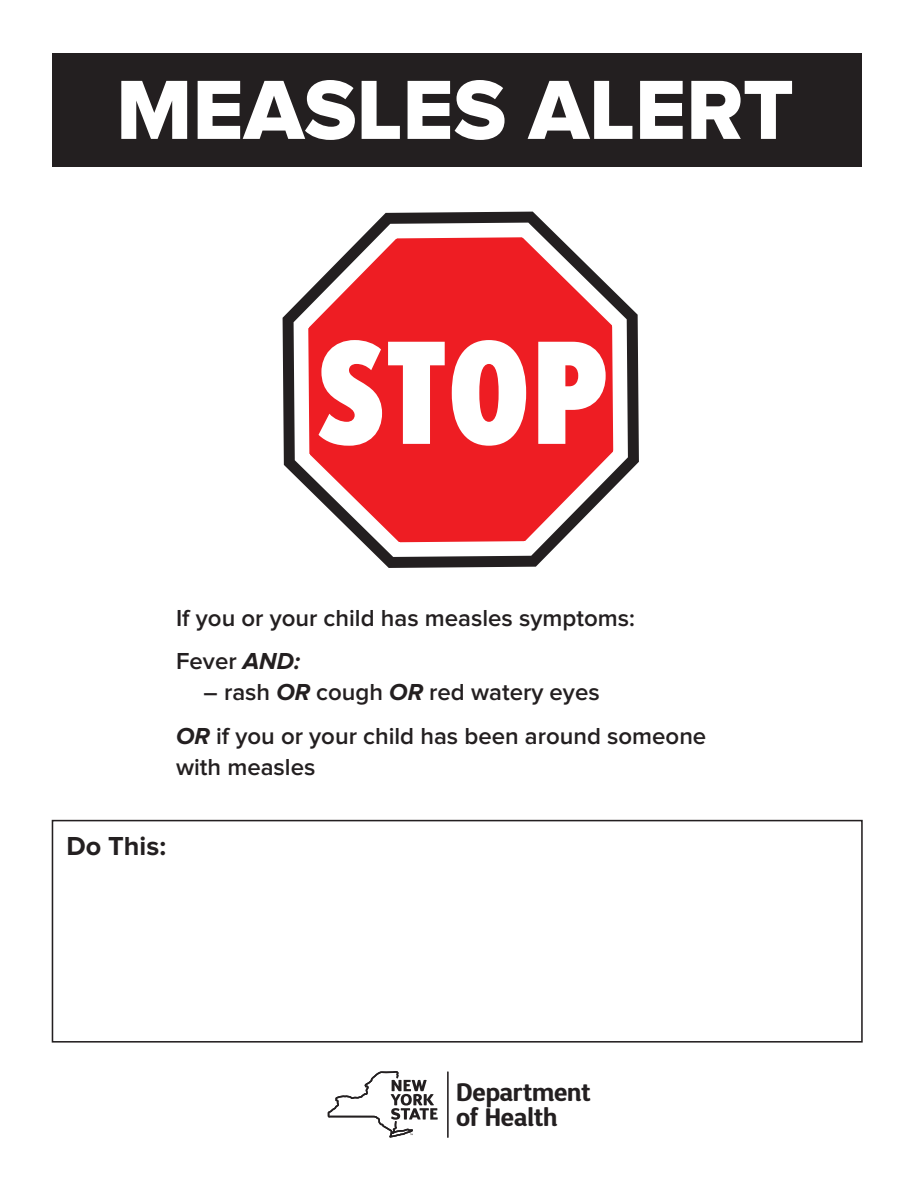
<style>
.page{position:relative;width:918px;height:1188px;background:#fff}
.page>*{position:absolute;margin:0;border:0;box-sizing:border-box;transform-origin:0 0}
.t1{font:900 153.15px "Proxima Nova A Ex Cn";color:#fff}
.t2{font:87px "Proxima Nova Extrabld";color:#fff}
.t3{font:700 27px "Proxima Nova";color:#231f20}
.t4{font:700 25.2px/25.7px "D Sari";letter-spacing:-.01em;color:#231f20}
.t5{font:600 24px/43.5px "Proxima Nova";color:#231f20}
.s1{font-weight:700;font-style:italic}
</style>
<div class="page">
<div style="left:52px;top:53px;width:810px;height:114px;background:#231f20"></div>
<hr style="left:447px;top:1071px;width:2px;height:67px;background:#231f20">
<svg style="left:328px;top:1071px;width:110px;height:67px"></svg>
<svg style="left:283px;top:212px;width:356px;height:356px;fill:#ee1d23"></svg>
<div style="left:52px;top:820px;width:811px;height:223px;border:2px solid #231f20"></div>
<h2 class="t2" style="left:116px;top:70px;width:679px">MEASLES ALERT</h2>
<h1 class="t1" style="left:318px;top:282px;width:292px">STOP</h1>
<p class="t5" style="left:176px;top:596px;width:460px">If you or your child has measles symptoms:<br>Fever <span class="s1">AND:</span></p>
<p class="t5" style="left:176px;top:671px;width:532px;text-indent:28px">– rash <span class="s1">OR</span> cough <span class="s1">OR</span> red watery eyes<br><span class="s1">OR</span> if you or your child has been around someone</p>
<p class="t5" style="left:176px;top:746px;width:141px">with measles</p>
<p class="t3" style="left:66px;top:830px;width:101px">Do This:</p>
<p class="t4" style="left:456px;top:1078px;width:136px">Department of Health</p>
</div>
